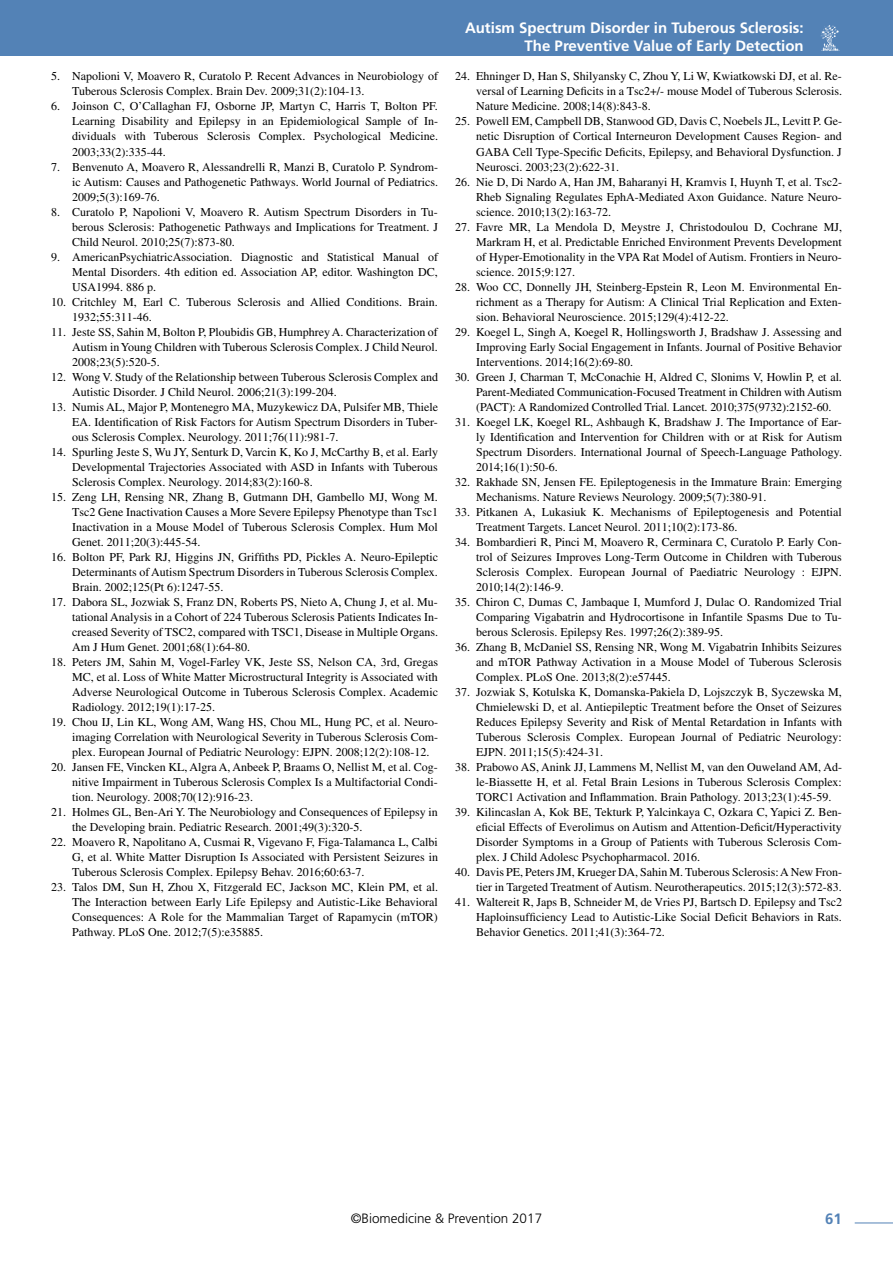
<style>
.page{position:relative;width:893px;height:1263px;background:#fff}
.page>*{position:absolute;margin:0;border:0;box-sizing:border-box;transform-origin:0 0}
.t1{font:700 15px/18px "Frutiger LT Std";color:#fff;text-align:right}
.t2{font:700 15px "Frutiger LT Std";color:#5382b6}
.t3{font:300 13.5px "Frutiger LT Std";color:#000}
.t4{font:12px/15px "Times LT Std";color:#000;text-align:justify}
</style>
<div class="page">
<div style="left:0;top:0;width:893px;height:55px;background:#5382b6"></div>
<svg style="left:821px;top:25px;width:19px;height:26px"></svg>
<hr style="left:855px;top:1222px;width:38px;height:1px;background:#5382b6">
<p class="t4" style="left:72px;top:69px;width:367px;text-indent:-21px">5. Napolioni V, Moavero R, Curatolo P. Recent Advances in Neurobiology of<br>Tuberous Sclerosis Complex. Brain Dev. 2009;31(2):104-13.</p>
<p class="t4" style="left:72px;top:99px;width:367px;text-indent:-21px">6. Joinson C, O’Callaghan FJ, Osborne JP, Martyn C, Harris T, Bolton PF.<br>Learning Disability and Epilepsy in an Epidemiological Sample of In&shy;dividuals with Tuberous Sclerosis Complex. Psychological Medicine.<br>2003;33(2):335-44.</p>
<p class="t4" style="left:72px;top:159px;width:367px;text-indent:-21px">7. Benvenuto A, Moavero R, Alessandrelli R, Manzi B, Curatolo P. Syndrom&shy;ic Autism: Causes and Pathogenetic Pathways. World Journal of Pediatrics.<br>2009;5(3):169-76.</p>
<p class="t4" style="left:72px;top:204px;width:367px;text-indent:-21px">8. Curatolo P, Napolioni V, Moavero R. Autism Spectrum Disorders in Tu&shy;berous Sclerosis: Pathogenetic Pathways and Implications for Treatment. J Child Neurol. 2010;25(7):873-80.</p>
<p class="t4" style="left:72px;top:249px;width:367px;text-indent:-21px">9. AmericanPsychiatricAssociation. Diagnostic and Statistical Manual of Mental Disorders. 4th edition ed. Association AP, editor. Washington DC, USA1994. 886 p.</p>
<p class="t4" style="left:72px;top:294px;width:367px;text-indent:-21px">10. Critchley M, Earl C. Tuberous Sclerosis and Allied Conditions. Brain.<br>1932;55:311-46.</p>
<p class="t4" style="left:72px;top:324px;width:367px;text-indent:-21px">11. Jeste SS, Sahin M, Bolton P, Ploubidis GB, Humphrey A. Characterization of Autism in Young Children with Tuberous Sclerosis Complex. J Child Neurol.<br>2008;23(5):520-5.</p>
<p class="t4" style="left:72px;top:369px;width:367px;text-indent:-21px">12. Wong V. Study of the Relationship between Tuberous Sclerosis Complex and<br>Autistic Disorder. J Child Neurol. 2006;21(3):199-204.</p>
<p class="t4" style="left:72px;top:399px;width:367px;text-indent:-21px">13. Numis AL, Major P, Montenegro MA, Muzykewicz DA, Pulsifer MB, Thiele EA. Identification of Risk Factors for Autism Spectrum Disorders in Tuber&shy;ous Sclerosis Complex. Neurology. 2011;76(11):981-7.</p>
<p class="t4" style="left:72px;top:444px;width:367px;text-indent:-21px">14. Spurling Jeste S, Wu JY, Senturk D, Varcin K, Ko J, McCarthy B, et al. Early Developmental Trajectories Associated with ASD in Infants with Tuberous Sclerosis Complex. Neurology. 2014;83(2):160-8.</p>
<p class="t4" style="left:72px;top:489px;width:367px;text-indent:-21px">15. Zeng LH, Rensing NR, Zhang B, Gutmann DH, Gambello MJ, Wong M.<br>Tsc2 Gene Inactivation Causes a More Severe Epilepsy Phenotype than Tsc1<br>Inactivation in a Mouse Model of Tuberous Sclerosis Complex. Hum Mol Genet. 2011;20(3):445-54.</p>
<p class="t4" style="left:72px;top:549px;width:367px;text-indent:-21px">16. Bolton PF, Park RJ, Higgins JN, Griffiths PD, Pickles A. Neuro-Epileptic Determinants of Autism Spectrum Disorders in Tuberous Sclerosis Complex.<br>Brain. 2002;125(Pt 6):1247-55.</p>
<p class="t4" style="left:72px;top:594px;width:367px;text-indent:-21px">17. Dabora SL, Jozwiak S, Franz DN, Roberts PS, Nieto A, Chung J, et al. Mu&shy;tational Analysis in a Cohort of 224 Tuberous Sclerosis Patients Indicates In&shy;creased Severity of TSC2, compared with TSC1, Disease in Multiple Organs.<br>Am J Hum Genet. 2001;68(1):64-80.</p>
<p class="t4" style="left:72px;top:654px;width:367px;text-indent:-21px">18. Peters JM, Sahin M, Vogel-Farley VK, Jeste SS, Nelson CA, 3rd, Gregas MC, et al. Loss of White Matter Microstructural Integrity is Associated with Adverse Neurological Outcome in Tuberous Sclerosis Complex. Academic Radiology. 2012;19(1):17-25.</p>
<p class="t4" style="left:72px;top:714px;width:367px;text-indent:-21px">19. Chou IJ, Lin KL, Wong AM, Wang HS, Chou ML, Hung PC, et al. Neuro&shy;imaging Correlation with Neurological Severity in Tuberous Sclerosis Com&shy;plex. European Journal of Pediatric Neurology: EJPN. 2008;12(2):108-12.</p>
<p class="t4" style="left:72px;top:759px;width:367px;text-indent:-21px">20. Jansen FE, Vincken KL, Algra A, Anbeek P, Braams O, Nellist M, et al. Cog&shy;nitive Impairment in Tuberous Sclerosis Complex Is a Multifactorial Condi&shy;tion. Neurology. 2008;70(12):916-23.</p>
<p class="t4" style="left:72px;top:804px;width:367px;text-indent:-21px">21. Holmes GL, Ben-Ari Y. The Neurobiology and Consequences of Epilepsy in the Developing brain. Pediatric Research. 2001;49(3):320-5.</p>
<p class="t4" style="left:72px;top:834px;width:367px;text-indent:-21px">22. Moavero R, Napolitano A, Cusmai R, Vigevano F, Figa-Talamanca L, Calbi G, et al. White Matter Disruption Is Associated with Persistent Seizures in Tuberous Sclerosis Complex. Epilepsy Behav. 2016;60:63-7.</p>
<p class="t4" style="left:72px;top:879px;width:367px;text-indent:-21px">23. Talos DM, Sun H, Zhou X, Fitzgerald EC, Jackson MC, Klein PM, et al.<br>The Interaction between Early Life Epilepsy and Autistic-Like Behavioral Consequences: A Role for the Mammalian Target of Rapamycin (mTOR)<br>Pathway. PLoS One. 2012;7(5):e35885.</p>
<p class="t1" style="left:465px;top:18px;width:340px">Autism Spectrum Disorder in Tuberous Sclerosis:<br>The Preventive Value of Early Detection</p>
<p class="t4" style="left:476px;top:69px;width:367px;text-indent:-21px">24. Ehninger D, Han S, Shilyansky C, Zhou Y, Li W, Kwiatkowski DJ, et al. Re&shy;versal of Learning Deficits in a Tsc2+/- mouse Model of Tuberous Sclerosis.<br>Nature Medicine. 2008;14(8):843-8.</p>
<p class="t4" style="left:476px;top:114px;width:367px;text-indent:-21px">25. Powell EM, Campbell DB, Stanwood GD, Davis C, Noebels JL, Levitt P. Ge&shy;netic Disruption of Cortical Interneuron Development Causes Region- and GABA Cell Type-Specific Deficits, Epilepsy, and Behavioral Dysfunction. J Neurosci. 2003;23(2):622-31.</p>
<p class="t4" style="left:476px;top:174px;width:367px;text-indent:-21px">26. Nie D, Di Nardo A, Han JM, Baharanyi H, Kramvis I, Huynh T, et al. Tsc2- Rheb Signaling Regulates EphA-Mediated Axon Guidance. Nature Neuro&shy;science. 2010;13(2):163-72.</p>
<p class="t4" style="left:476px;top:219px;width:367px;text-indent:-21px">27. Favre MR, La Mendola D, Meystre J, Christodoulou D, Cochrane MJ, Markram H, et al. Predictable Enriched Environment Prevents Development of Hyper-Emotionality in the VPA Rat Model of Autism. Frontiers in Neuro&shy;science. 2015;9:127.</p>
<p class="t4" style="left:476px;top:279px;width:367px;text-indent:-21px">28. Woo CC, Donnelly JH, Steinberg-Epstein R, Leon M. Environmental En&shy;richment as a Therapy for Autism: A Clinical Trial Replication and Exten&shy;sion. Behavioral Neuroscience. 2015;129(4):412-22.</p>
<p class="t4" style="left:476px;top:324px;width:367px;text-indent:-21px">29. Koegel L, Singh A, Koegel R, Hollingsworth J, Bradshaw J. Assessing and Improving Early Social Engagement in Infants. Journal of Positive Behavior Interventions. 2014;16(2):69-80.</p>
<p class="t4" style="left:476px;top:369px;width:367px;text-indent:-21px">30. Green J, Charman T, McConachie H, Aldred C, Slonims V, Howlin P, et al.<br>Parent-Mediated Communication-Focused Treatment in Children with Autism (PACT): A Randomized Controlled Trial. Lancet. 2010;375(9732):2152-60.</p>
<p class="t4" style="left:476px;top:414px;width:367px;text-indent:-21px">31. Koegel LK, Koegel RL, Ashbaugh K, Bradshaw J. The Importance of Ear&shy;ly Identification and Intervention for Children with or at Risk for Autism Spectrum Disorders. International Journal of Speech-Language Pathology.<br>2014;16(1):50-6.</p>
<p class="t4" style="left:476px;top:474px;width:367px;text-indent:-21px">32. Rakhade SN, Jensen FE. Epileptogenesis in the Immature Brain: Emerging<br>Mechanisms. Nature Reviews Neurology. 2009;5(7):380-91.</p>
<p class="t4" style="left:476px;top:504px;width:367px;text-indent:-21px">33. Pitkanen A, Lukasiuk K. Mechanisms of Epileptogenesis and Potential<br>Treatment Targets. Lancet Neurol. 2011;10(2):173-86.</p>
<p class="t4" style="left:476px;top:534px;width:367px;text-indent:-21px">34. Bombardieri R, Pinci M, Moavero R, Cerminara C, Curatolo P. Early Con&shy;trol of Seizures Improves Long-Term Outcome in Children with Tuberous Sclerosis Complex. European Journal of Paediatric Neurology : EJPN.<br>2010;14(2):146-9.</p>
<p class="t4" style="left:476px;top:594px;width:367px;text-indent:-21px">35. Chiron C, Dumas C, Jambaque I, Mumford J, Dulac O. Randomized Trial Comparing Vigabatrin and Hydrocortisone in Infantile Spasms Due to Tu&shy;berous Sclerosis. Epilepsy Res. 1997;26(2):389-95.</p>
<p class="t4" style="left:476px;top:639px;width:367px;text-indent:-21px">36. Zhang B, McDaniel SS, Rensing NR, Wong M. Vigabatrin Inhibits Seizures and mTOR Pathway Activation in a Mouse Model of Tuberous Sclerosis Complex. PLoS One. 2013;8(2):e57445.</p>
<p class="t4" style="left:476px;top:684px;width:367px;text-indent:-21px">37. Jozwiak S, Kotulska K, Domanska-Pakiela D, Lojszczyk B, Syczewska M, Chmielewski D, et al. Antiepileptic Treatment before the Onset of Seizures Reduces Epilepsy Severity and Risk of Mental Retardation in Infants with Tuberous Sclerosis Complex. European Journal of Pediatric Neurology:<br>EJPN. 2011;15(5):424-31.</p>
<p class="t4" style="left:476px;top:759px;width:367px;text-indent:-21px">38. Prabowo AS, Anink JJ, Lammens M, Nellist M, van den Ouweland AM, Ad&shy;le-Biassette H, et al. Fetal Brain Lesions in Tuberous Sclerosis Complex:<br>TORC1 Activation and Inflammation. Brain Pathology. 2013;23(1):45-59.</p>
<p class="t4" style="left:476px;top:804px;width:367px;text-indent:-21px">39. Kilincaslan A, Kok BE, Tekturk P, Yalcinkaya C, Ozkara C, Yapici Z. Ben&shy;eficial Effects of Everolimus on Autism and Attention-Deficit/Hyperactivity Disorder Symptoms in a Group of Patients with Tuberous Sclerosis Com&shy;plex. J Child Adolesc Psychopharmacol. 2016.</p>
<p class="t4" style="left:455px;top:864px;width:388px;text-align:right">40. Davis PE, Peters JM, Krueger DA, Sahin M. Tuberous Sclerosis: A New Fron&shy;tier in Targeted Treatment of Autism. Neurotherapeutics. 2015;12(3):572-83.</p>
<p class="t4" style="left:476px;top:894px;width:367px;text-indent:-21px">41. Waltereit R, Japs B, Schneider M, de Vries PJ, Bartsch D. Epilepsy and Tsc2<br>Haploinsufficiency Lead to Autistic-Like Social Deficit Behaviors in Rats.<br>Behavior Genetics. 2011;41(3):364-72.</p>
<p class="t3" style="left:351px;top:1210px;width:193px">©Biomedicine &amp; Prevention 2017</p>
<p class="t2" style="left:825px;top:1210px;width:18px">61</p>
</div>
